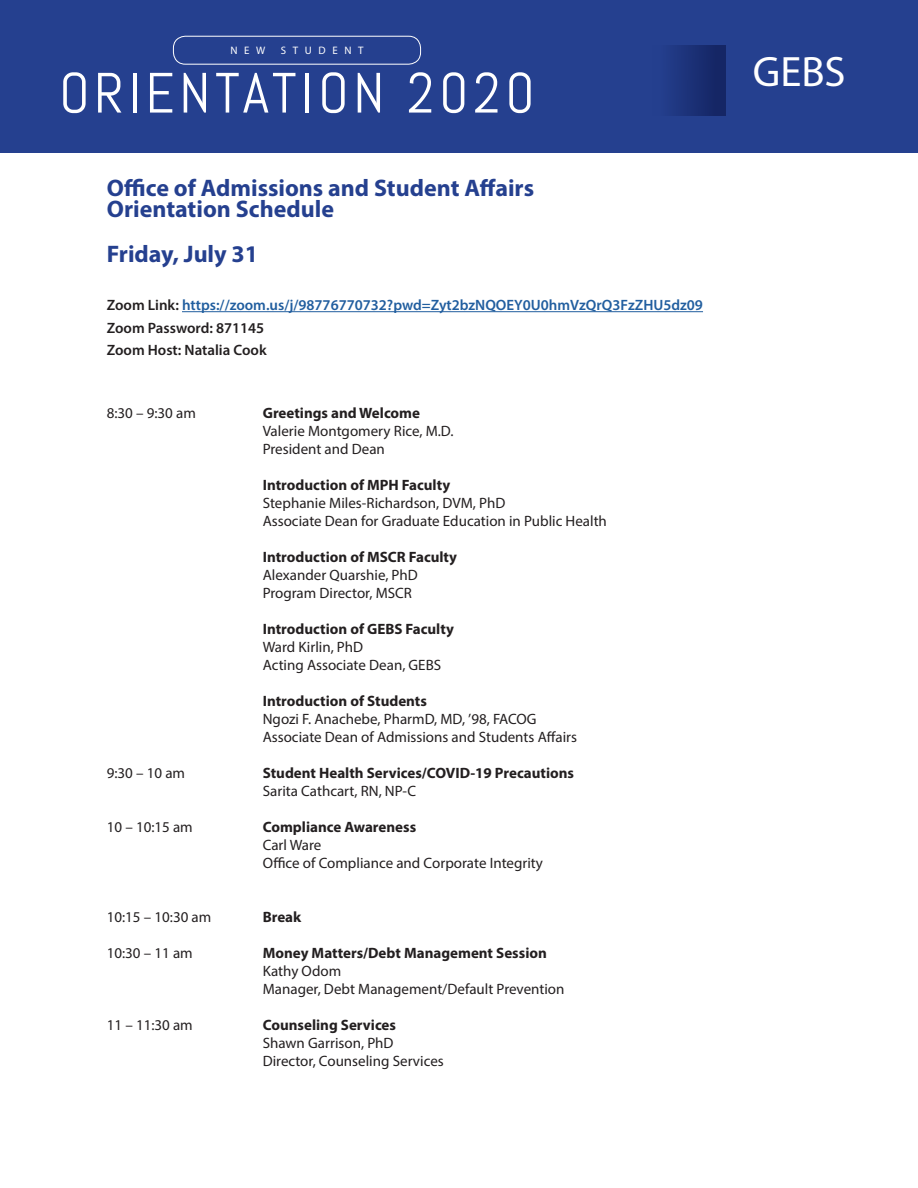
<style>
.page{position:relative;width:918px;height:1188px;background:#fff}
.page>*{position:absolute;margin:0;border:0;box-sizing:border-box;transform-origin:0 0}
.t1{font:56.7px "Abel";letter-spacing:.08em;color:#fff}
.t2{font:42.75px "Myriad Pro";color:#fff}
.Orientation_subhead{font:700 24px "Myriad Pro";color:#25408f}
.Schedule{font:15px "Myriad Pro";color:#231f20}
.Schedule-2{font:700 15px "Myriad Pro";color:#231f20}
.Name{font:600 15px "Myriad Pro";color:#215e9f}
.Name-2{font:600 15px "Myriad Pro";color:#231f20}
.t3{font:10.8px "Myriad Pro";letter-spacing:.61em;color:#fff}
.s1{color:#231f20}
</style>
<div class="page">
<div style="left:0;top:0;width:918px;height:153px;background:#25408f"></div>
<div style="left:652px;top:45px;width:74px;height:71px;background:linear-gradient(to right,#254191,#132361)"></div>
<div style="left:173px;top:36px;width:248px;height:28px;border:1px solid #fff;border-radius:12px"></div>
<hr style="left:182px;top:311px;width:521px;height:1px;background:#215e9f">
<p class="t3" style="left:230px;top:44px;width:37px">NEW</p>
<p class="t3" style="left:281px;top:44px;width:84px">STUDENT</p>
<p class="t1" style="left:59px;top:57px;width:477px">ORIENTATION 2020</p>
<p class="Orientation_subhead" style="left:107px;top:172px;width:429px">Office of Admissions and Student Affairs</p>
<p class="Orientation_subhead" style="left:107px;top:193px;width:229px">Orientation Schedule</p>
<p class="Orientation_subhead" style="left:107px;top:238px;width:153px">Friday, July 31</p>
<p class="Name" style="left:107px;top:296px;width:598px"><span class="s1">Zoom Link:</span> https://zoom.us/j/98776770732?pwd=Zyt2bzNQOEY0U0hmVzQrQ3FzZHU5dz09</p>
<p class="Name-2" style="left:107px;top:318px;width:159px">Zoom Password: 871145</p>
<p class="Name-2" style="left:107px;top:341px;width:161px">Zoom Host: Natalia Cook</p>
<p class="Schedule" style="left:107px;top:404px;width:91px">8:30 – 9:30 am</p>
<p class="Schedule-2" style="left:263px;top:403px;width:159px">Greetings and Welcome</p>
<p class="Schedule" style="left:263px;top:422px;width:192px">Valerie Montgomery Rice, M.D.</p>
<p class="Schedule" style="left:263px;top:440px;width:124px">President and Dean</p>
<p class="Schedule-2" style="left:263px;top:475px;width:189px">Introduction of MPH Faculty</p>
<p class="Schedule" style="left:263px;top:494px;width:244px">Stephanie Miles-Richardson, DVM, PhD</p>
<p class="Schedule" style="left:263px;top:512px;width:346px">Associate Dean for Graduate Education in Public Health</p>
<p class="Schedule-2" style="left:263px;top:547px;width:196px">Introduction of MSCR Faculty</p>
<p class="Schedule" style="left:263px;top:566px;width:157px">Alexander Quarshie, PhD</p>
<p class="Schedule" style="left:263px;top:584px;width:151px">Program Director, MSCR</p>
<p class="Schedule-2" style="left:263px;top:619px;width:193px">Introduction of GEBS Faculty</p>
<p class="Schedule" style="left:263px;top:638px;width:102px">Ward Kirlin, PhD</p>
<p class="Schedule" style="left:263px;top:656px;width:180px">Acting Associate Dean, GEBS</p>
<p class="Schedule-2" style="left:263px;top:691px;width:166px">Introduction of Students</p>
<p class="Schedule" style="left:263px;top:710px;width:275px">Ngozi F. Anachebe, PharmD, MD, ’98, FACOG</p>
<p class="Schedule" style="left:263px;top:728px;width:316px">Associate Dean of Admissions and Students Affairs</p>
<p class="Schedule" style="left:107px;top:764px;width:80px">9:30 – 10 am</p>
<p class="Schedule-2" style="left:263px;top:763px;width:313px">Student Health Services/COVID-19 Precautions</p>
<p class="Schedule" style="left:263px;top:782px;width:155px">Sarita Cathcart, RN, NP-C</p>
<p class="Schedule" style="left:107px;top:818px;width:88px">10 – 10:15 am</p>
<p class="Schedule-2" style="left:263px;top:817px;width:155px">Compliance Awareness</p>
<p class="Schedule" style="left:263px;top:836px;width:60px">Carl Ware</p>
<p class="Schedule" style="left:263px;top:854px;width:282px">Office of Compliance and Corporate Integrity</p>
<p class="Schedule" style="left:107px;top:908px;width:106px">10:15 – 10:30 am</p>
<p class="Schedule-2" style="left:263px;top:907px;width:40px">Break</p>
<p class="Schedule" style="left:107px;top:944px;width:88px">10:30 – 11 am</p>
<p class="Schedule-2" style="left:263px;top:943px;width:286px">Money Matters/Debt Management Session</p>
<p class="Schedule" style="left:263px;top:962px;width:80px">Kathy Odom</p>
<p class="Schedule" style="left:263px;top:980px;width:303px">Manager, Debt Management/Default Prevention</p>
<p class="Schedule" style="left:107px;top:1016px;width:88px">11 – 11:30 am</p>
<p class="Schedule-2" style="left:263px;top:1015px;width:135px">Counseling Services</p>
<p class="Schedule" style="left:263px;top:1034px;width:132px">Shawn Garrison, PhD</p>
<p class="Schedule" style="left:263px;top:1052px;width:183px">Director, Counseling Services</p>
<p class="t2" style="left:753px;top:45px;width:94px">GEBS</p>
</div>
